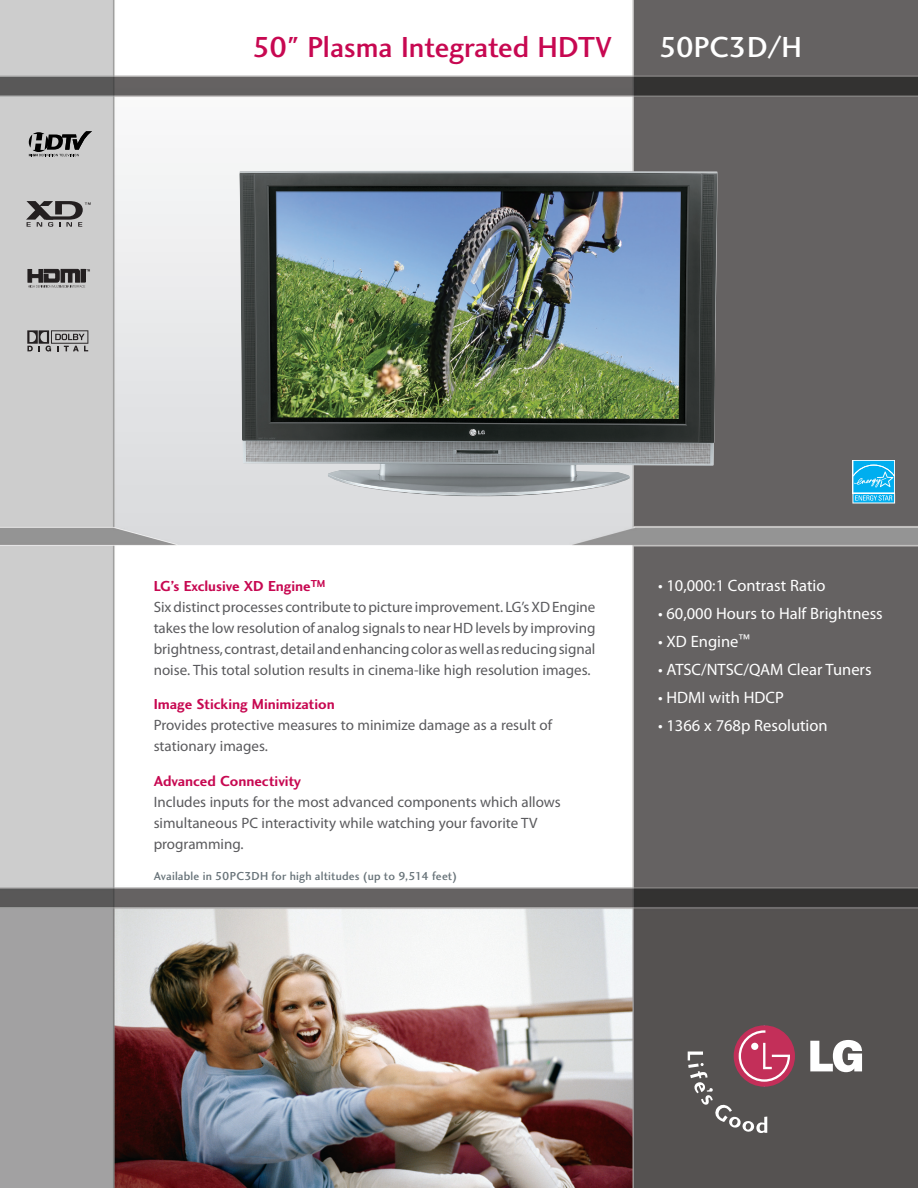
<style>
.page{position:relative;width:918px;height:1188px;background:#fff}
.page>*{position:absolute;margin:0;border:0;box-sizing:border-box;transform-origin:0 0}
.t1{font:30px "Charlotte Sans Medium Plain";color:#c70851}
.t2{font:30px "Charlotte Sans Medium Plain";color:#fff}
.t3{font:16.5px "Myriad Pro";color:#fff}
.definition_red_head{font:15px/21px "Myriad Pro";color:#5a5a5d}
.t4{font:12px "Charlotte Sans Medium Plain";letter-spacing:.015em;color:#687379}
.s1{font-family:"Charlotte Sans Bold Plain";color:#c70851}
</style>
<div class="page">
<img style="left:0;top:0;width:918px;height:1188px">
<svg style="left:26px;top:201px;width:65px;height:26px"></svg>
<svg style="left:27px;top:269px;width:63px;height:19px"></svg>
<svg style="left:27px;top:330px;width:61px;height:21px"></svg>
<svg style="left:29px;top:131px;width:63px;height:25px"></svg>
<img style="left:239px;top:171px;width:479px;height:327px">
<svg style="left:852px;top:460px;width:43px;height:1px"></svg>
<svg style="left:852px;top:461px;width:43px;height:43px"></svg>
<div style="left:734px;top:1025px;width:61px;height:62px;background:#c32f59;border-radius:50%"></div>
<svg style="left:810px;top:1040px;width:52px;height:32px"></svg>
<svg style="left:688px;top:1030px;width:102px;height:103px"></svg>
<p class="t1" style="left:253px;top:29px;width:361px">50" Plasma Integrated HDTV</p>
<p class="t2" style="left:659px;top:29px;width:144px">50PC3D/H</p>
<p class="definition_red_head" style="left:154px;top:575px;width:443px"><span class="s1">LG’s Exclusive XD Engine</span><sup>TM<br></sup>Six distinct processes contribute to picture improvement. LG’s XD Engine takes the low resolution of analog signals to near HD levels by improving brightness, contrast, detail and enhancing color as well as reducing signal noise. This total solution results in cinema-like high resolution images.</p>
<p class="definition_red_head" style="left:154px;top:694px;width:400px"><span class="s1">Image Sticking Minimization<br></span>Provides protective measures to minimize damage as a result of stationary images.</p>
<p class="definition_red_head" style="left:154px;top:770px;width:409px"><span class="s1">Advanced Connectivity<br></span>Includes inputs for the most advanced components which allows simultaneous PC interactivity while watching your favorite TV programming.</p>
<p class="t4" style="left:154px;top:869px;width:305px">Available in 50PC3DH for high altitudes (up to 9,514 feet)</p>
<p class="t3" style="left:658px;top:577px;width:169px">• 10,000:1 Contrast Ratio</p>
<p class="t3" style="left:658px;top:604px;width:226px">• 60,000 Hours to Half Brightness</p>
<p class="t3" style="left:658px;top:632px;width:94px">• XD Engine<sup>™</sup></p>
<p class="t3" style="left:658px;top:660px;width:215px">• ATSC/NTSC/QAM Clear Tuners</p>
<p class="t3" style="left:658px;top:688px;width:127px">• HDMI with HDCP</p>
<p class="t3" style="left:658px;top:716px;width:171px">• 1366 x 768p Resolution</p>
</div>
